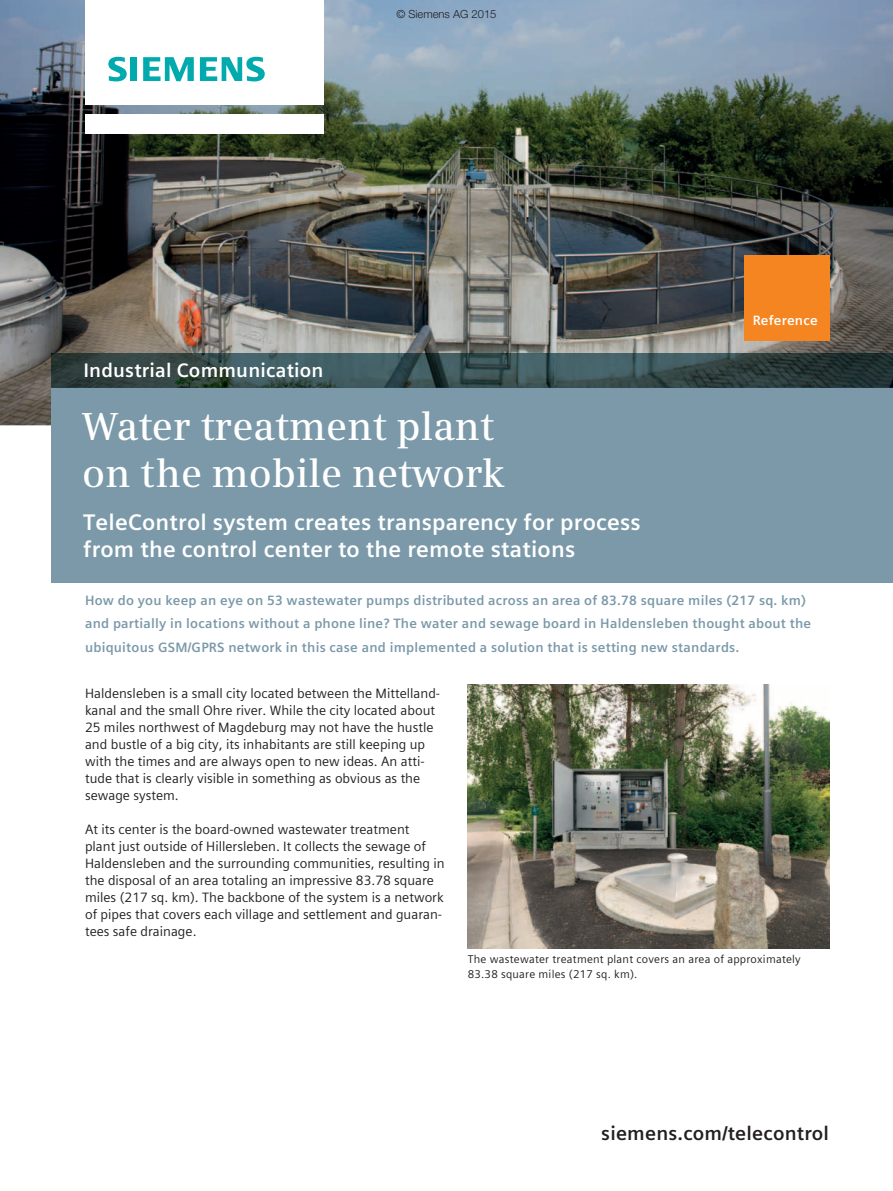
<style>
.page{position:relative;width:893px;height:1191px;background:#fff}
.page>*{position:absolute;margin:0;border:0;box-sizing:border-box;transform-origin:0 0}
.t1{font:600 39px/46.8px "Siemens Serif OT";color:#fff}
.t2{font:700 22.5px/27.6px "Siemens Sans Global";letter-spacing:.01em;color:#fff}
.t3{font:700 19.5px "Siemens Sans Global";letter-spacing:.01em;color:#fff}
.t4{font:700 19.5px "Siemens Sans Global";letter-spacing:.01em;color:#231f20}
.t5{font:13.5px/17px "Siemens Sans Global";color:#231f20}
.t6{font:700 13.5px/23.4px "Siemens Sans Global";letter-spacing:.015em;color:#7b99a9}
.t7{font:700 13.5px "Siemens Sans Global";letter-spacing:.015em;color:#fff}
.t8{font:11.25px/14.9px "Siemens Sans Global";letter-spacing:.02em;color:#231f20}
.t9{font:300 11.25px "Helvetica Neue";color:#231f20}
</style>
<div class="page">
<img style="left:0;top:0;width:893px;height:425px">
<div style="left:51px;top:387px;width:842px;height:196px;background:#7b99a9"></div>
<img style="left:51px;top:353px;width:842px;height:34px">
<div style="left:744px;top:255px;width:85px;height:85px;background:#f58520"></div>
<img style="left:468px;top:685px;width:361px;height:263px">
<div style="left:85px;top:114px;width:238px;height:19px;background:#fff"></div>
<div style="left:85px;top:0;width:238px;height:105px;background:#fff"></div>
<svg style="left:108px;top:57px;width:19px;height:24px"></svg>
<div style="left:130px;top:57px;width:7px;height:24px;background:#00aaad"></div>
<svg style="left:143px;top:57px;width:51px;height:24px"></svg>
<svg style="left:200px;top:57px;width:65px;height:24px"></svg>
<p class="t9" style="left:396px;top:8px;width:102px">© Siemens AG 2015</p>
<h3 class="t3" style="left:83px;top:358px;width:242px">Industrial Communication</h3>
<h1 class="t1" style="left:82px;top:406px;width:424px">Water treatment plant on the mobile network</h1>
<h2 class="t2" style="left:83px;top:507px;width:559px">TeleControl system creates transparency for process from the control center to the remote stations</h2>
<p class="t7" style="left:753px;top:312px;width:67px">Reference</p>
<p class="t6" style="left:85px;top:588px;width:728px">How do you keep an eye on 53 wastewater pumps distributed across an area of 83.78 square miles (217 sq. km) and partially in locations without a phone line? The water and sewage board in Haldensleben thought about the ubiquitous GSM/GPRS network in this case and implemented a solution that is setting new standards.</p>
<p class="t5" style="left:85px;top:684px;width:357px">Haldensleben is a small city located between the Mittelland&shy;kanal and the small Ohre river. While the city located about 25 miles northwest of Magdeburg may not have the hustle and bustle of a big city, its inhabitants are still keeping up with the times and are always open to new ideas. An atti&shy;tude that is clearly visible in something as obvious as the sewage system.</p>
<p class="t5" style="left:85px;top:820px;width:361px">At its center is the board-owned wastewater treatment<br>plant just outside of Hillersleben. It collects the sewage of Haldensleben and the surrounding communities, resulting in the disposal of an area totaling an impressive 83.78 square miles (217 sq. km). The backbone of the system is a network of pipes that covers each village and settlement and guaran&shy;tees safe drainage.</p>
<p class="t8" style="left:468px;top:952px;width:335px">The wastewater treatment plant covers an area of approximately<br>83.38 square miles (217 sq. km).</p>
<h3 class="t4" style="left:601px;top:1121px;width:229px">siemens.com/telecontrol</h3>
</div>
